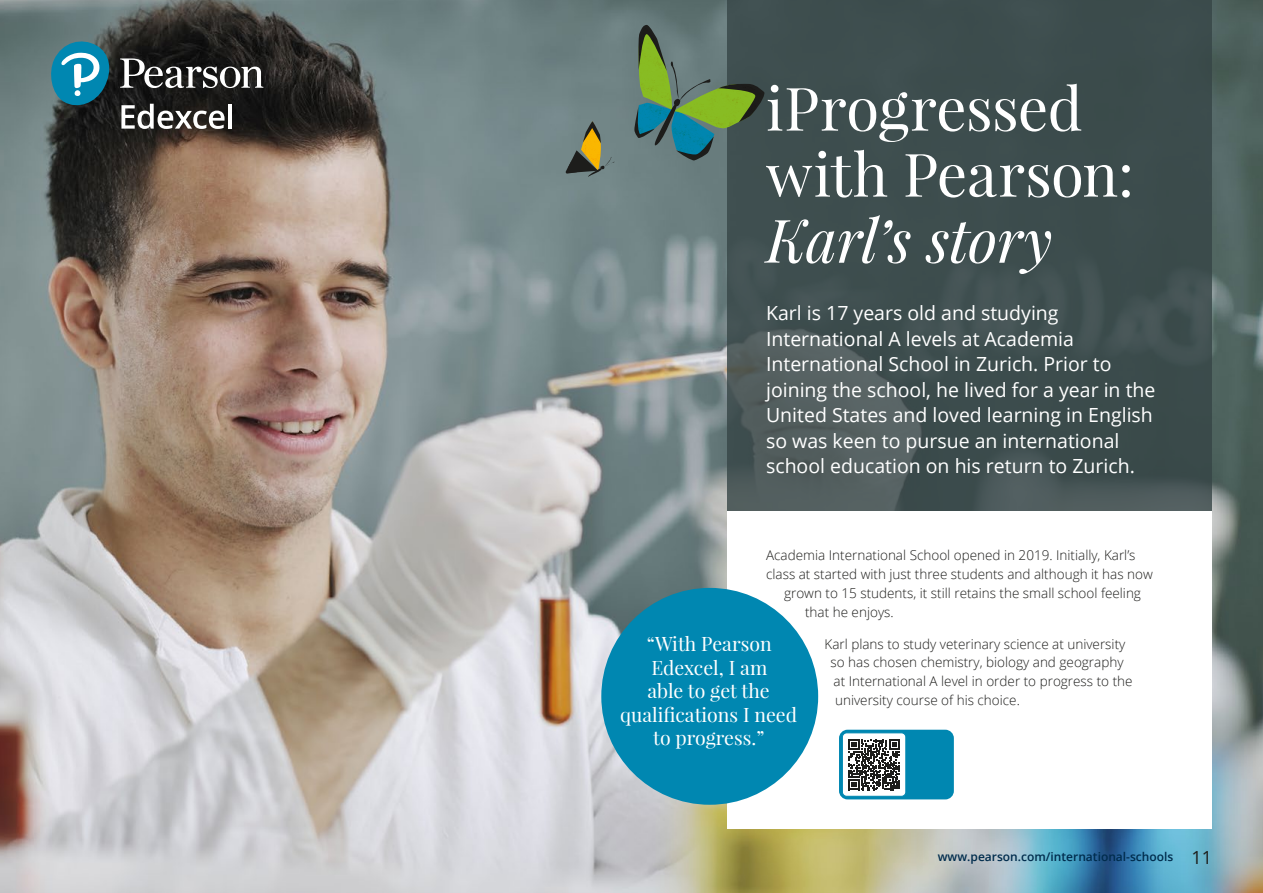
<style>
.page{position:relative;width:1263px;height:893px;background:#fff}
.page>*{position:absolute;margin:0;border:0;box-sizing:border-box;transform-origin:0 0}
.t1{font:60px/66px "Playfair Display";letter-spacing:-.01em;color:#fff}
.t2{font:italic 60px "Playfair Display";letter-spacing:-.01em;color:#fff}
.t3{font:19.5px/25.5px "Open Sans";color:#fff}
.t4{font:19.5px/23.4px "Playfair Display";color:#fff;text-align:center}
.t5{font:300 13.5px "Open Sans";color:#1d1d1b}
.t6{font:600 12px "Open Sans";color:#002c4d}
.s1{font-weight:400;font-size:18px;color:#1d1d1b}
</style>
<div class="page">
<img style="left:0;top:0;width:1263px;height:893px">
<svg style="left:728px;top:0;width:484px;height:511px;background:#404f50"></svg>
<div style="left:728px;top:511px;width:484px;height:318px;background:#fff"></div>
<div style="left:601px;top:588px;width:217px;height:217px;background:#0087b1;border-radius:50%"></div>
<div style="left:841px;top:732px;width:111px;height:65px;background:#0087b1;border-radius:6px"></div>
<div style="left:839px;top:730px;width:115px;height:69px;border:4px solid #0087b1;border-radius:6px"></div>
<div style="left:842px;top:733px;width:64px;height:63px;background:#fff;border-radius:4px"></div>
<svg style="left:848px;top:739px;width:52px;height:51px"></svg>
<div style="left:842px;top:733px;width:64px;height:63px;border:1px solid #0087b1;border-radius:4px"></div>
<svg style="left:51px;top:37px;width:62px;height:73px;background:#347e94"></svg>
<svg style="left:120px;top:58px;width:143px;height:30px"></svg>
<svg style="left:121px;top:104px;width:104px;height:25px"></svg>
<hr style="left:228px;top:104px;width:4px;height:25px;background:#fff">
<svg style="left:763px;top:169px;width:14px;height:23px"></svg>
<svg style="left:660px;top:189px;width:30px;height:3px"></svg>
<svg style="left:634px;top:25px;width:131px;height:136px;background:#55785e"></svg>
<svg style="left:565px;top:121px;width:49px;height:56px;background:#7a7a5b"></svg>
<h1 class="t1" style="left:766px;top:75px;width:369px">iProgressed with Pearson:</h1>
<h1 class="t2" style="left:766px;top:200px;width:288px">Karl’s story</h1>
<p class="t3" style="left:766px;top:300px;width:391px">Karl is 17 years old and studying International A levels at Academia International School in Zurich. Prior to joining the school, he lived for a year in the United States and loved learning in English so was keen to pursue an international school education on his return to Zurich.</p>
<p class="t5" style="left:766px;top:546px;width:371px">Academia International School opened in 2019. Initially, Karl’s</p>
<p class="t5" style="left:766px;top:565px;width:388px">class at started with just three students and although it has now</p>
<p class="t5" style="left:784px;top:584px;width:358px">grown to 15 students, it still retains the small school feeling</p>
<p class="t5" style="left:805px;top:603px;width:90px">that he enjoys.</p>
<p class="t5" style="left:824px;top:634px;width:302px">Karl plans to study veterinary science at university</p>
<p class="t5" style="left:830px;top:653px;width:294px">so has chosen chemistry, biology and geography</p>
<p class="t5" style="left:833px;top:672px;width:300px">at International A level in order to progress to the</p>
<p class="t5" style="left:835px;top:691px;width:186px">university course of his choice.</p>
<h2 class="t4" style="left:620px;top:632px;width:179px">“With Pearson<br>Edexcel, I am<br>able to get the qualifications I need to progress.”</h2>
<p class="t6" style="left:938px;top:848px;width:276px">www.pearson.com/international-schools <span class="s1">11</span></p>
</div>
